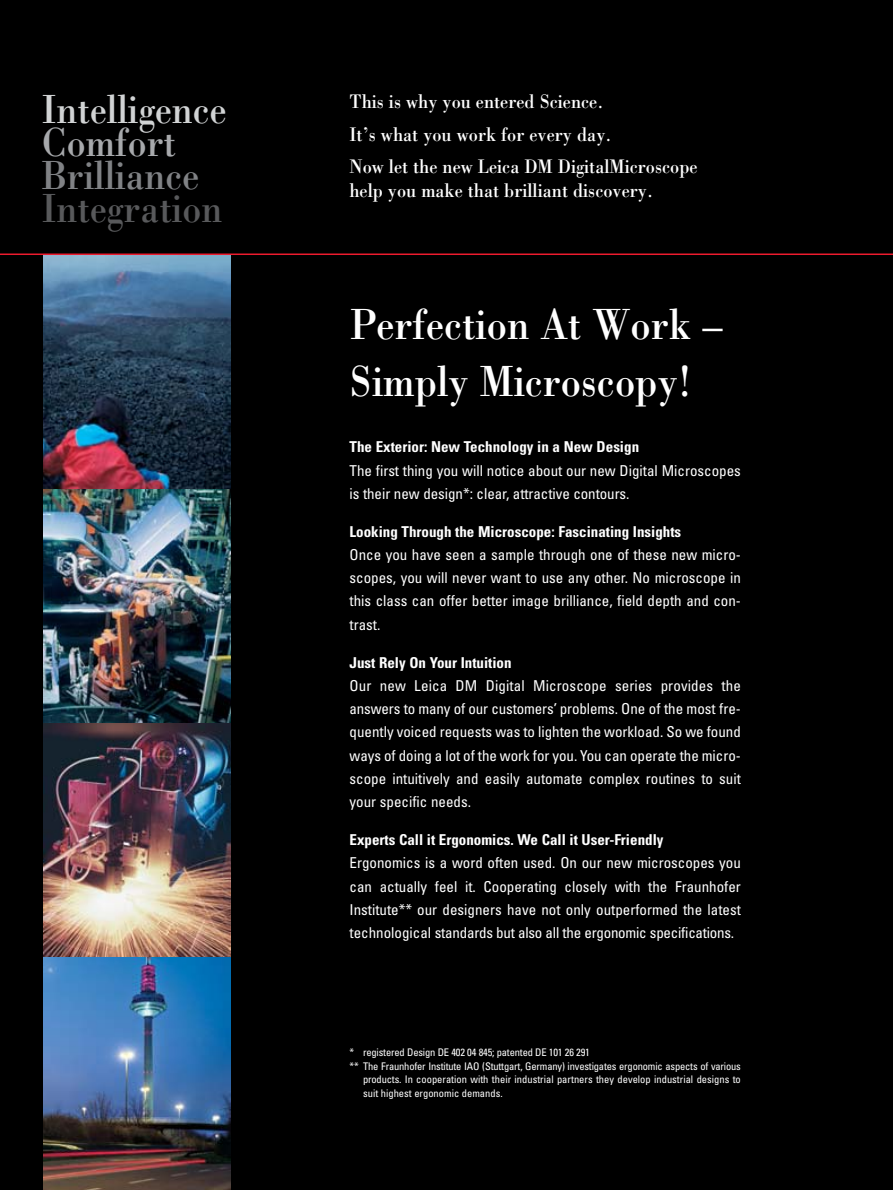
<style>
.page{position:relative;width:893px;height:1190px;background:#fff}
.page>*{position:absolute;margin:0;border:0;box-sizing:border-box;transform-origin:0 0}
.t1{font:45px/57px "Leicana";color:#fff}
.t2{font:42px "Leicana";color:#d1d3d4}
.t3{font:42px "Leicana";color:#58595b}
.t4{font:42px "Leicana";color:#808285}
.t5{font:42px "Leicana";color:#a7a9ac}
.t6{font:20.25px/32.5px "Leicana";color:#fff}
.t7{font:condensed 15px/23.2px "Univers";color:#fff;text-align:justify}
.t8{font:700 condensed 15px "Univers";color:#fff}
.t9{font:condensed 10.5px "Univers";letter-spacing:-.015em;color:#fff}
</style>
<div class="page">
<div style="left:0;top:0;width:892px;height:1189px;background:#000"></div>
<img style="left:43px;top:255px;width:187px;height:934px">
<hr style="left:0;top:253px;width:892px;height:2px;background:#ed1b2e">
<h2 class="t2" style="left:42px;top:95px;width:186px">Intelligence</h2>
<h2 class="t5" style="left:42px;top:128px;width:136px">Comfort</h2>
<h2 class="t4" style="left:42px;top:161px;width:159px">Brilliance</h2>
<h2 class="t3" style="left:42px;top:194px;width:182px">Integration</h2>
<h3 class="t6" style="left:349px;top:87px;width:349px">This is why you entered Science.<br>It’s what you work for every day.<br>Now let the new Leica DM DigitalMicroscope</h3>
<h3 class="t6" style="left:349px;top:176px;width:305px">help you make that brilliant discovery.</h3>
<h1 class="t1" style="left:349px;top:300px;width:375px">Perfection At Work –<br>Simply Microscopy!</h1>
<p class="t8" style="left:349px;top:441px;width:291px">The Exterior: New Technology in a New Design</p>
<p class="t7" style="left:349px;top:460px;width:393px">The first thing you will notice about our new Digital Microscopes is their new design*: clear, attractive contours.</p>
<p class="t8" style="left:349px;top:526px;width:333px">Looking Through the Microscope: Fascinating Insights</p>
<p class="t7" style="left:349px;top:544px;width:393px">Once you have seen a sample through one of these new micro&shy;scopes, you will never want to use any other. No microscope in this class can offer better image brilliance, field depth and con&shy;trast.</p>
<p class="t8" style="left:349px;top:657px;width:163px">Just Rely On Your Intuition</p>
<p class="t7" style="left:349px;top:675px;width:393px">Our new Leica DM Digital Microscope series provides the answers to many of our customers’ problems. One of the most fre&shy;quently voiced requests was to lighten the workload. So we found ways of doing a lot of the work for you. You can operate the micro&shy;scope intuitively and easily automate complex routines to suit your specific needs.</p>
<p class="t8" style="left:349px;top:834px;width:315px">Experts Call it Ergonomics. We Call it User-Friendly</p>
<p class="t7" style="left:349px;top:852px;width:393px">Ergonomics is a word often used. On our new microscopes you can actually feel it. Cooperating closely with the Fraunhofer Institute** our designers have not only outperformed the latest technological standards but also all the ergonomic specifications.</p>
<p class="t9" style="left:349px;top:1048px;width:242px">* registered Design DE 402 04 845; patented DE 101 26 291</p>
<p class="t9" style="left:349px;top:1061px;width:393px">** The Fraunhofer Institute IAO (Stuttgart, Germany) investigates ergonomic aspects of various</p>
<p class="t9" style="left:363px;top:1075px;width:379px">products. In cooperation with their industrial partners they develop industrial designs to</p>
<p class="t9" style="left:363px;top:1088px;width:141px">suit highest ergonomic demands.</p>
</div>
